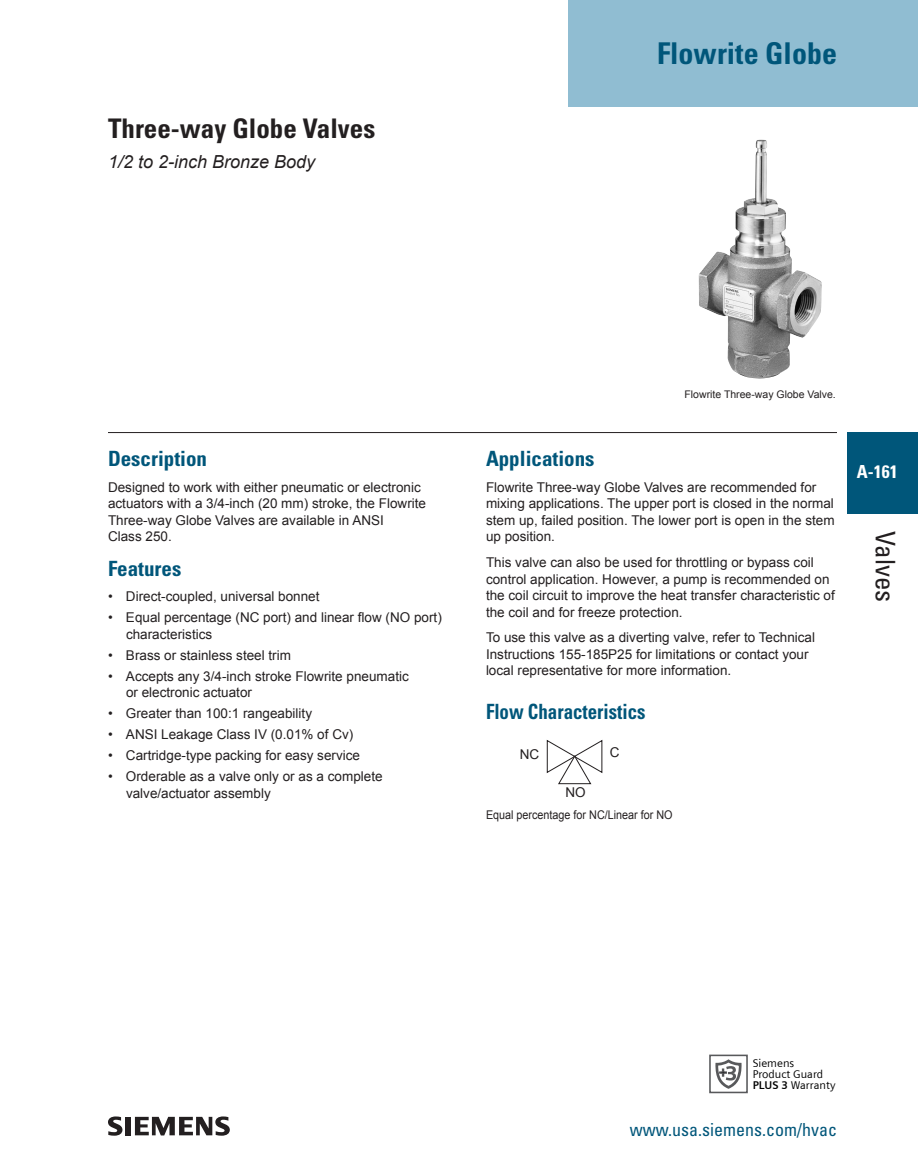
<style>
.page{position:relative;width:918px;height:1175px;background:#fff}
.page>*{position:absolute;margin:0;border:0;box-sizing:border-box;transform-origin:0 0}
.Box_Header_Copy{font:700 condensed 30px "Univers";color:#00567a}
.Headline{font:700 condensed 27px "Univers";color:#231f20}
.t1{font:condensed 27px "Univers";color:#231f20}
.Body{font:700 condensed 21px "Univers";color:#00567a}
.spec__body{font:700 condensed 21px "Univers";color:#00567a;scale:.9 1}
.bullet_body_copy{font:700 condensed 21px "Univers";color:#00567a}
.t2{font:condensed 18px "Univers";color:#00567a}
.tagline{font:italic 18px "Arial";color:#231f20}
.t3{font:700 condensed 18px "Univers";color:#fff}
.Body-2{font:13.5px/16.5px "Arial";color:#231f20}
.bullet_body_copy-2{font:13.5px/16.5px "Arial";color:#231f20}
.spec__body-2{font:12px "Arial";color:#231f20;scale:.9 1}
.t4{font:11.25px/10.9px "Siemens Sans";color:#000}
.picture_caption{font:10.5px "Arial";color:#231f20}
.s1{font-weight:700}
</style>
<div class="page">
<div style="left:568px;top:0;width:350px;height:106px;background:#90bdd2"></div>
<svg style="left:108px;top:1116px;width:14px;height:19px"></svg>
<div style="left:125px;top:1116px;width:6px;height:19px;background:#231f20"></div>
<svg style="left:135px;top:1116px;width:95px;height:19px"></svg>
<div style="left:848px;top:432px;width:70px;height:81px;background:#00567a"></div>
<hr style="left:108px;top:432px;width:729px;height:1px;background:#231f20">
<div style="left:709px;top:1054px;width:39px;height:39px;border:2px solid #58595b"></div>
<svg style="left:715px;top:1059px;width:27px;height:29px"></svg>
<svg style="left:547px;top:739px;width:56px;height:45px"></svg>
<img style="left:699px;top:140px;width:123px;height:239px">
<p class="Headline" style="left:108px;top:112px;width:269px">Three-way Globe Valves</p>
<p class="tagline" style="left:108px;top:150px;width:209px">1/2 to 2-inch Bronze Body</p>
<p class="Box_Header_Copy" style="left:657px;top:35px;width:181px">Flowrite Globe</p>
<p class="Body" style="left:108px;top:446px;width:101px">Description</p>
<p class="Body-2" style="left:108px;top:479px;width:320px">Designed to work with either pneumatic or electronic actuators with a 3/4-inch (20 mm) stroke, the Flowrite Three-way Globe Valves are available in ANSI<br>Class 250.</p>
<p class="bullet_body_copy" style="left:108px;top:555px;width:75px">Features</p>
<p class="bullet_body_copy-2" style="left:108px;top:588px;width:213px">• Direct-coupled, universal bonnet</p>
<p class="bullet_body_copy-2" style="left:126px;top:609px;width:317px;text-indent:-18px">• Equal percentage (NC port) and linear flow (NO port) characteristics</p>
<p class="bullet_body_copy-2" style="left:108px;top:647px;width:185px">• Brass or stainless steel trim</p>
<p class="bullet_body_copy-2" style="left:126px;top:668px;width:284px;text-indent:-18px">• Accepts any 3/4-inch stroke Flowrite pneumatic or electronic actuator</p>
<p class="bullet_body_copy-2" style="left:108px;top:705px;width:206px">• Greater than 100:1 rangeability</p>
<p class="bullet_body_copy-2" style="left:108px;top:726px;width:247px">• ANSI Leakage Class IV (0.01% of Cv)</p>
<p class="bullet_body_copy-2" style="left:108px;top:747px;width:254px">• Cartridge-type packing for easy service</p>
<p class="bullet_body_copy-2" style="left:126px;top:768px;width:258px;text-indent:-18px">• Orderable as a valve only or as a complete valve/actuator assembly</p>
<p class="picture_caption" style="left:685px;top:387px;width:153px">Flowrite Three-way Globe Valve.</p>
<p class="Body" style="left:486px;top:446px;width:110px">Applications</p>
<p class="Body-2" style="left:486px;top:479px;width:350px">Flowrite Three-way Globe Valves are recommended for mixing applications. The upper port is closed in the normal stem up, failed position. The lower port is open in the stem up position.</p>
<p class="Body-2" style="left:486px;top:554px;width:350px">This valve can also be used for throttling or bypass coil control application. However, a pump is recommended on the coil circuit to improve the heat transfer characteristic of the coil and for freeze protection.</p>
<p class="Body-2" style="left:486px;top:629px;width:331px">To use this valve as a diverting valve, refer to Technical<br>Instructions 155-185P25 for limitations or contact your local representative for more information.</p>
<p class="spec__body" style="left:486px;top:698px;width:179px">Flow Characteristics</p>
<p class="Body-2" style="left:520px;top:745px;width:21px">NC</p>
<p class="Body-2" style="left:610px;top:744px;width:11px">C</p>
<p class="Body-2" style="left:566px;top:784px;width:22px">NO</p>
<p class="spec__body-2" style="left:486px;top:807px;width:209px">Equal percentage for NC/Linear for NO</p>
<h3 class="t3" style="left:857px;top:461px;width:42px">A-161</h3>
<h2 class="t1" style="left:902px;top:531px;width:72px;rotate:90deg">Valves</h2>
<p class="t4" style="left:753px;top:1057px;width:84px">Siemens<br>Product Guard<br><span class="s1">PLUS 3</span> Warranty</p>
<h3 class="t2" style="left:630px;top:1117px;width:209px">www.usa.siemens.com/hvac</h3>
</div>
